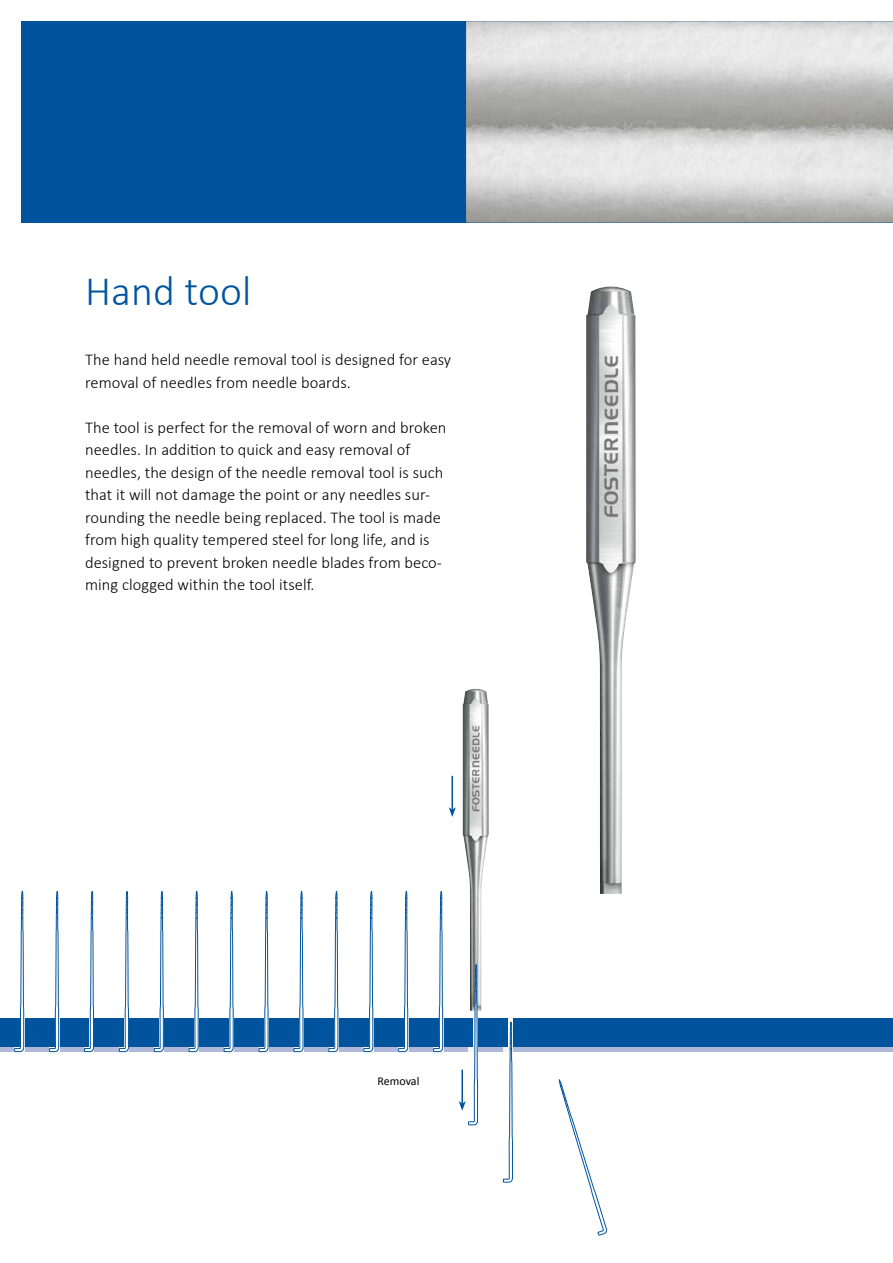
<style>
.page{position:relative;width:893px;height:1263px;background:#fff}
.page>*{position:absolute;margin:0;border:0;box-sizing:border-box;transform-origin:0 0}
.t1{font:300 42px "Calibri";letter-spacing:.005em;color:#00549e}
.t2{font:300 16.5px/22.5px "Calibri";letter-spacing:.005em;color:#000}
.t3{font:12px "Calibri";color:#000}
</style>
<div class="page">
<div style="left:21px;top:21px;width:872px;height:202px;background:#00549e"></div>
<img style="left:586px;top:286px;width:50px;height:608px">
<img style="left:466px;top:21px;width:427px;height:202px">
<img style="left:463px;top:689px;width:26px;height:322px">
<hr style="left:451px;top:776px;width:2px;height:34px;background:#00549e">
<svg style="left:449px;top:807px;width:7px;height:10px"></svg>
<div style="left:0;top:1018px;width:893px;height:30px;background:#00549e"></div>
<hr style="left:0;top:1048px;width:893px;height:4px;background:#b1b9da">
<svg style="left:264px;top:1018px;width:5px;height:34px"></svg>
<hr style="left:509px;top:1018px;width:4px;height:34px;background:#fff">
<svg style="left:334px;top:1018px;width:5px;height:34px"></svg>
<svg style="left:299px;top:1018px;width:5px;height:34px"></svg>
<svg style="left:194px;top:1018px;width:5px;height:34px"></svg>
<svg style="left:229px;top:1018px;width:5px;height:34px"></svg>
<svg style="left:189px;top:891px;width:9px;height:161px"></svg>
<svg style="left:14px;top:891px;width:10px;height:161px"></svg>
<svg style="left:49px;top:891px;width:10px;height:161px"></svg>
<svg style="left:84px;top:891px;width:10px;height:161px"></svg>
<svg style="left:119px;top:891px;width:10px;height:161px"></svg>
<svg style="left:154px;top:891px;width:10px;height:161px"></svg>
<svg style="left:224px;top:891px;width:9px;height:161px"></svg>
<svg style="left:259px;top:891px;width:9px;height:161px"></svg>
<svg style="left:294px;top:891px;width:9px;height:161px"></svg>
<svg style="left:329px;top:891px;width:9px;height:161px"></svg>
<svg style="left:363px;top:891px;width:10px;height:161px"></svg>
<svg style="left:398px;top:891px;width:10px;height:161px"></svg>
<svg style="left:433px;top:891px;width:10px;height:161px"></svg>
<svg style="left:459px;top:965px;width:19px;height:160px"></svg>
<svg style="left:503px;top:1022px;width:10px;height:160px"></svg>
<svg style="left:559px;top:1079px;width:48px;height:156px"></svg>
<h1 class="t1" style="left:85px;top:265px;width:168px">Hand tool</h1>
<p class="t2" style="left:85px;top:348px;width:368px">The hand held needle removal tool is designed for easy removal of needles from needle boards.</p>
<p class="t2" style="left:85px;top:416px;width:363px">The tool is perfect for the removal of worn and broken needles. In addition to quick and easy removal of needles, the design of the needle removal tool is such that it will not damage the point or any needles sur&shy;rounding the needle being replaced. The tool is made from high quality tempered steel for long life, and is designed to prevent broken needle blades from beco&shy;ming clogged within the tool itself.</p>
<p class="t3" style="left:377px;top:1074px;width:44px">Removal</p>
</div>
